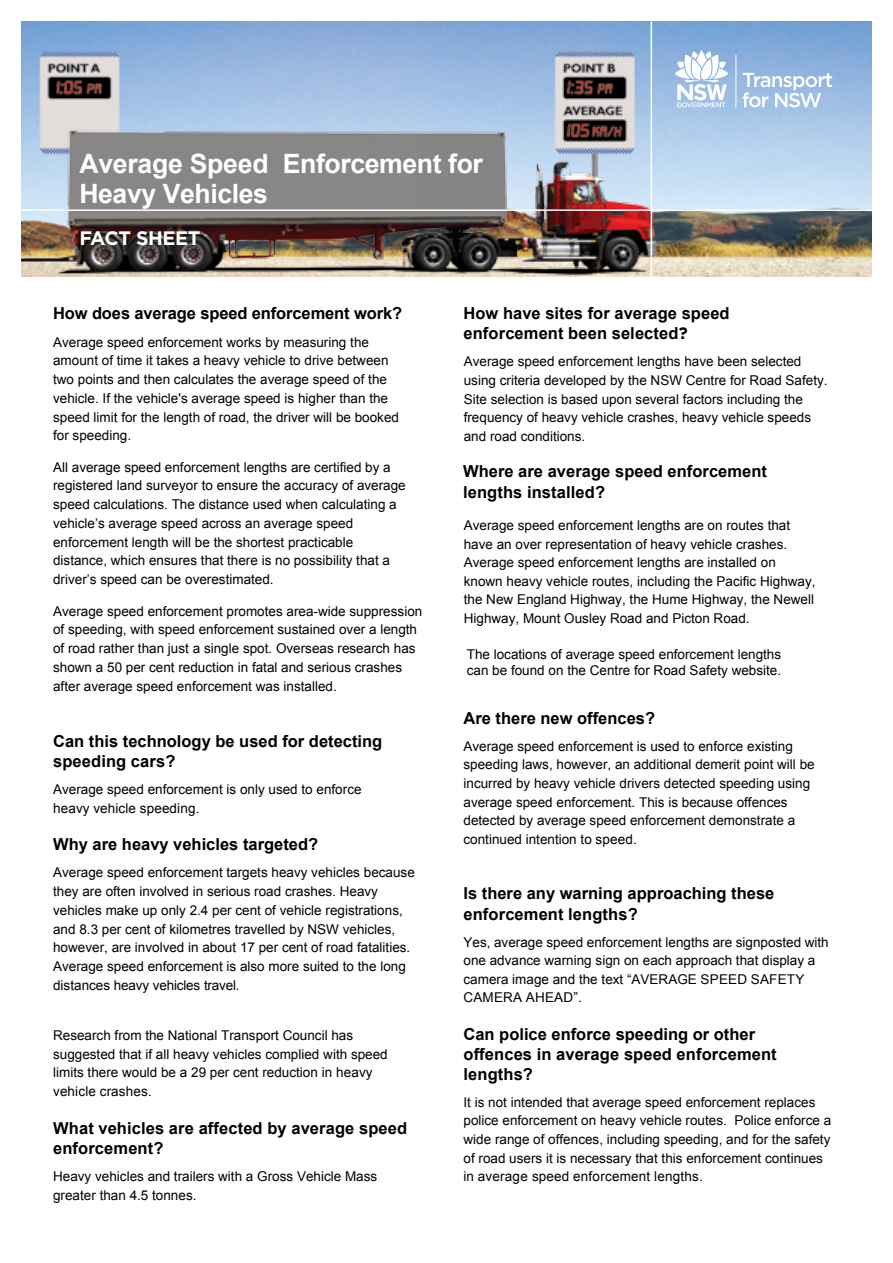
<style>
.page{position:relative;width:893px;height:1263px;background:#fff}
.page>*{position:absolute;margin:0;border:0;box-sizing:border-box;transform-origin:0 0}
.t1{font:700 26.7px/30px "Arial";letter-spacing:-.015em;color:#fff}
.t2{font:700 19.5px "Gotham";letter-spacing:-.02em;color:#fff}
.Subhead{font:700 16.5px/20.1px "Arial";letter-spacing:.005em;color:#000}
.Body_copy{font:13.5px/18.8px "Arial";color:#000}
.s1{font-family:"Gotham"}
</style>
<div class="page">
<img style="left:21px;top:21px;width:851px;height:255px">
<img style="left:36px;top:119px;width:644px;height:158px">
<hr style="left:21px;top:209px;width:851px;height:2px;background:#fff">
<hr style="left:651px;top:21px;width:1px;height:255px;background:#fff">
<hr style="left:735px;top:55px;width:1px;height:53px;background:#fff">
<svg style="left:675px;top:50px;width:53px;height:57px"></svg>
<svg style="left:743px;top:73px;width:89px;height:34px"></svg>
<p class="t1" style="left:79px;top:149px;width:405px">Average Speed Enforcement for<br>Heavy Vehicles</p>
<p class="t2" style="left:79px;top:226px;width:123px">FACT SHEET</p>
<p class="Subhead" style="left:53px;top:304px;width:350px">How does average speed enforcement work?</p>
<p class="Body_copy" style="left:53px;top:333px;width:347px">Average speed enforcement works by measuring the amount of time it takes a heavy vehicle to drive between two points and then calculates the average speed of the vehicle. If the vehicle's average speed is higher than the speed limit for the length of road, the driver will be booked for speeding.</p>
<p class="Body_copy" style="left:53px;top:457px;width:354px">All average speed enforcement lengths are certified by a registered land surveyor to ensure the accuracy of average speed calculations. The distance used when calculating a vehicle’s average speed across an average speed enforcement length will be the shortest practicable distance, which ensures that there is no possibility that a driver’s speed can be overestimated.</p>
<p class="Body_copy" style="left:53px;top:602px;width:371px">Average speed enforcement promotes area-wide suppression of speeding, with speed enforcement sustained over a length of road rather than just a single spot. Overseas research has shown a 50 per cent reduction in fatal and serious crashes after average speed enforcement was installed.</p>
<p class="Subhead" style="left:53px;top:731px;width:331px">Can this technology be used for detecting speeding cars?</p>
<p class="Body_copy" style="left:53px;top:780px;width:310px">Average speed enforcement is only used to enforce heavy vehicle speeding.</p>
<p class="Subhead" style="left:53px;top:835px;width:267px">Why are heavy vehicles targeted?</p>
<p class="Body_copy" style="left:53px;top:863px;width:363px">Average speed enforcement targets heavy vehicles because they are often involved in serious road crashes. Heavy vehicles make up only 2.4 per cent of vehicle registrations, and 8.3 per cent of kilometres travelled by NSW vehicles, however, are involved in about 17 per cent of road fatalities.<br>Average speed enforcement is also more suited to the long distances heavy vehicles travel.</p>
<p class="Body_copy" style="left:53px;top:1026px;width:336px">Research from the National Transport Council has suggested that if all heavy vehicles complied with speed limits there would be a 29 per cent reduction in heavy vehicle crashes.</p>
<p class="Subhead" style="left:53px;top:1118px;width:356px">What vehicles are affected by average speed enforcement?</p>
<p class="Body_copy" style="left:53px;top:1167px;width:326px">Heavy vehicles and trailers with a Gross Vehicle Mass greater than 4.5 tonnes.</p>
<p class="Subhead" style="left:463px;top:304px;width:268px">How have sites for average speed enforcement been selected<span class="s1">?</span></p>
<p class="Body_copy" style="left:464px;top:352px;width:365px">Average speed enforcement lengths have been selected using criteria developed by the NSW Centre for Road Safety.<br>Site selection is based upon several factors including the frequency of heavy vehicle crashes, heavy vehicle speeds and road conditions.</p>
<p class="Subhead" style="left:463px;top:462px;width:306px">Where are average speed enforcement lengths installed?</p>
<p class="Body_copy" style="left:464px;top:516px;width:353px">Average speed enforcement lengths are on routes that have an over representation of heavy vehicle crashes.<br>Average speed enforcement lengths are installed on known heavy vehicle routes, including the Pacific Highway, the New England Highway, the Hume Highway, the Newell Highway, Mount Ousley Road and Picton Road.</p>
<p class="Body_copy" style="left:467px;top:646px;width:316px;line-height:16.2px">The locations of average speed enforcement lengths can be found on the Centre for Road Safety website.</p>
<p class="Subhead" style="left:463px;top:708px;width:193px">Are there new offences?</p>
<p class="Body_copy" style="left:463px;top:737px;width:353px">Average speed enforcement is used to enforce existing speeding laws, however, an additional demerit point will be incurred by heavy vehicle drivers detected speeding using average speed enforcement. This is because offences detected by average speed enforcement demonstrate a continued intention to speed.</p>
<p class="Subhead" style="left:463px;top:884px;width:312px">Is there any warning approaching these enforcement lengths?</p>
<p class="Body_copy" style="left:463px;top:933px;width:367px">Yes, average speed enforcement lengths are signposted with one advance warning sign on each approach that display a camera image and the text “AVERAGE SPEED SAFETY CAMERA AHEAD”.</p>
<p class="Subhead" style="left:463px;top:1024px;width:315px">Can police enforce speeding or other offences in average speed enforcement lengths?</p>
<p class="Body_copy" style="left:463px;top:1093px;width:369px">It is not intended that average speed enforcement replaces police enforcement on heavy vehicle routes. Police enforce a wide range of offences, including speeding, and for the safety of road users it is necessary that this enforcement continues in average speed enforcement lengths.</p>
</div>
